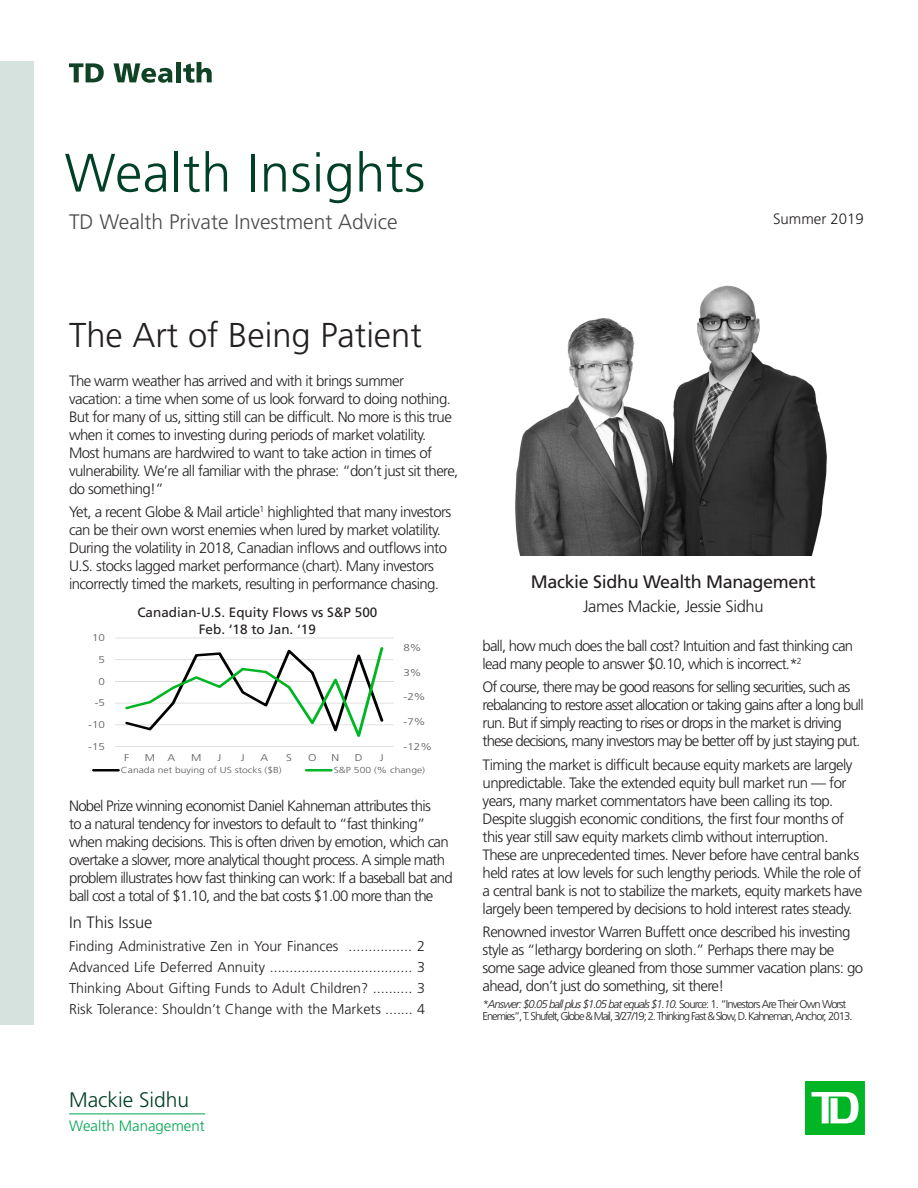
<style>
.page{position:relative;width:918px;height:1188px;background:#fff}
.page>*{position:absolute;margin:0;border:0;box-sizing:border-box;transform-origin:0 0}
.t1{font:300 54px "Frutiger";letter-spacing:.01em;color:#004026}
.Headline{font:300 34.5px "Frutiger";color:#231f20}
.t2{font:300 21px "Frutiger";color:#4b4c4d}
.t3{font:300 21px "Frutiger";color:#004026}
.t4{font:18px "Frutiger";letter-spacing:-.02em;color:#231f20}
.t5{font:300 16.5px "Frutiger";letter-spacing:-.02em;color:#231f20}
.t6{font:300 16.5px "Frutiger";color:#231f20}
.Body_text{font:300 15px/18px "Frutiger";letter-spacing:-.04em;color:#231f20}
.Body_text-2{font:300 15px/18px "Frutiger";letter-spacing:-.06em;color:#231f20}
.t7{font:300 15px "Frutiger";color:#00a54f}
.Body_text-3{font:300 15px "Frutiger";color:#231f20}
.t8{font:300 14.25px "Frutiger";color:#231f20}
.t9{font:13.5px "Frutiger";color:#231f20}
.Body_text-4{font:300 11.25px/12px "Frutiger";letter-spacing:-.1em;color:#231f20}
.t10{font:300 9.75px "Frutiger";letter-spacing:-.005em;color:#595959;scale:1.18 1}
.t11{font:300 8.7px "Frutiger";color:#595959;scale:1.18 1}
.s1{font-style:italic}
</style>
<div class="page">
<img style="left:515px;top:285px;width:312px;height:271px">
<hr style="left:69px;top:1114px;width:136px;height:1px;background:#00a54f">
<div style="left:0;top:61px;width:34px;height:963px;background:#d6e2dd"></div>
<svg style="left:69px;top:63px;width:35px;height:19px"></svg>
<svg style="left:114px;top:63px;width:59px;height:20px"></svg>
<div style="left:176px;top:62px;width:5px;height:20px;background:#104326"></div>
<svg style="left:183px;top:62px;width:29px;height:21px"></svg>
<img style="left:806px;top:1082px;width:59px;height:53px">
<hr style="left:115px;top:746px;width:278px;height:1px;background:#d9d9d9">
<hr style="left:115px;top:724px;width:278px;height:1px;background:#d9d9d9">
<hr style="left:115px;top:703px;width:278px;height:1px;background:#d9d9d9">
<hr style="left:115px;top:659px;width:278px;height:1px;background:#d9d9d9">
<hr style="left:115px;top:638px;width:278px;height:1px;background:#d9d9d9">
<hr style="left:115px;top:681px;width:278px;height:1px;background:#d9d9d9">
<svg style="left:125px;top:647px;width:259px;height:90px"></svg>
<hr style="left:92px;top:769px;width:28px;height:2px;background:#000">
<hr style="left:305px;top:769px;width:28px;height:2px;background:#00b624">
<p class="t1" style="left:65px;top:142px;width:362px">Wealth Insights</p>
<p class="t2" style="left:69px;top:210px;width:330px">TD Wealth Private Investment Advice</p>
<p class="Body_text-3" style="left:773px;top:210px;width:92px">Summer 2019</p>
<p class="Headline" style="left:69px;top:315px;width:354px">The Art of Being Patient</p>
<p class="Body_text" style="left:69px;top:372px;width:391px">The warm weather has arrived and with it brings summer vacation: a time when some of us look forward to doing nothing.<br>But for many of us, sitting still can be difficult. No more is this true when it comes to investing during periods of market volatility.<br>Most humans are hardwired to want to take action in times of vulnerability. We’re all familiar with the phrase: “don’t just sit there, do something!”</p>
<p class="Body_text" style="left:69px;top:503px;width:384px">Yet, a recent Globe &amp; Mail article<sup>1</sup> highlighted that many investors can be their own worst enemies when lured by market volatility.<br>During the volatility in 2018, Canadian inflows and outflows into U.S. stocks lagged market performance (chart). Many investors incorrectly timed the markets, resulting in performance chasing.</p>
<p class="t10" style="left:92px;top:632px;width:12px">10</p>
<p class="t10" style="left:99px;top:654px;width:7px">5</p>
<p class="t10" style="left:99px;top:676px;width:7px">0</p>
<p class="t10" style="left:95px;top:697px;width:10px">-5</p>
<p class="t10" style="left:88px;top:719px;width:16px">-10</p>
<p class="t10" style="left:88px;top:741px;width:16px">-15</p>
<p class="t9" style="left:137px;top:605px;width:242px">Canadian-U.S. Equity Flows vs S&amp;P 500</p>
<p class="t9" style="left:199px;top:621px;width:119px">Feb. ‘18 to Jan. ‘19</p>
<p class="t10" style="left:404px;top:642px;width:17px">8%</p>
<p class="t10" style="left:404px;top:667px;width:17px">3%</p>
<p class="t10" style="left:404px;top:691px;width:20px">-2%</p>
<p class="t10" style="left:404px;top:716px;width:20px">-7%</p>
<p class="t10" style="left:404px;top:741px;width:26px">-12%</p>
<p class="t10" style="left:124px;top:753px;width:6px">F</p>
<p class="t10" style="left:145px;top:753px;width:10px">M</p>
<p class="t10" style="left:168px;top:753px;width:8px">A</p>
<p class="t10" style="left:191px;top:753px;width:10px">M</p>
<p class="t10" style="left:218px;top:753px;width:5px">J</p>
<p class="t10" style="left:241px;top:753px;width:5px">J</p>
<p class="t10" style="left:260px;top:753px;width:8px">A</p>
<p class="t10" style="left:286px;top:753px;width:6px">S</p>
<p class="t10" style="left:308px;top:753px;width:9px">O</p>
<p class="t10" style="left:332px;top:753px;width:8px">N</p>
<p class="t10" style="left:355px;top:753px;width:8px">D</p>
<p class="t10" style="left:380px;top:753px;width:5px">J</p>
<p class="t11" style="left:121px;top:765px;width:138px">Canada net buying of US stocks ($B)</p>
<p class="t11" style="left:334px;top:765px;width:79px">S&amp;P 500 (% change)</p>
<p class="Body_text" style="left:69px;top:796px;width:385px">Nobel Prize winning economist Daniel Kahneman attributes this<br>to a natural tendency for investors to default to “fast thinking” when making decisions. This is often driven by emotion, which can overtake a slower, more analytical thought process. A simple math problem illustrates how fast thinking can work: If a baseball bat and ball cost a total of $1.10, and the bat costs $1.00 more than the</p>
<p class="t6" style="left:69px;top:913px;width:85px">In This Issue</p>
<p class="t8" style="left:69px;top:938px;width:357px">Finding Administrative Zen in Your Finances ................ 2</p>
<p class="t8" style="left:69px;top:959px;width:357px">Advanced Life Deferred Annuity .................................... 3</p>
<p class="t8" style="left:69px;top:980px;width:357px">Thinking About Gifting Funds to Adult Children? .......... 3</p>
<p class="t8" style="left:69px;top:1001px;width:357px">Risk Tolerance: Shouldn’t Change with the Markets ....... 4</p>
<p class="t4" style="left:531px;top:571px;width:287px">Mackie Sidhu Wealth Management</p>
<p class="t5" style="left:583px;top:597px;width:182px">James Mackie, Jessie Sidhu</p>
<p class="Body_text" style="left:483px;top:637px;width:372px">ball, how much does the ball cost? Intuition and fast thinking can lead many people to answer $0.10, which is incorrect.*<sup>2</sup></p>
<p class="Body_text-2" style="left:483px;top:678px;width:383px">Of course, there may be good reasons for selling securities, such as rebalancing to restore asset allocation or taking gains after a long bull run. But if simply reacting to rises or drops in the market is driving these decisions, many investors may be better off by just staying put.</p>
<p class="Body_text" style="left:483px;top:755px;width:381px">Timing the market is difficult because equity markets are largely unpredictable. Take the extended equity bull market run — for years, many market commentators have been calling its top.<br>Despite sluggish economic conditions, the first four months of this year still saw equity markets climb without interruption.<br>These are unprecedented times. Never before have central banks held rates at low levels for such lengthy periods. While the role of a central bank is not to stabilize the markets, equity markets have largely been tempered by decisions to hold interest rates steady.</p>
<p class="Body_text" style="left:483px;top:923px;width:382px">Renowned investor Warren Buffett once described his investing style as “lethargy bordering on sloth.” Perhaps there may be some sage advice gleaned from those summer vacation plans: go ahead, don’t just do something, sit there!</p>
<p class="Body_text-4" style="left:483px;top:998px;width:371px"><span class="s1">*Answer: $0.05 ball plus $1.05 bat equals $1.10.</span> Source: 1. “Investors Are Their Own Worst<br>Enemies”, T. Shufelt, Globe &amp; Mail, 3/27/19; 2. Thinking Fast &amp; Slow, D. Kahneman, Anchor, 2013.</p>
<p class="t3" style="left:69px;top:1088px;width:122px">Mackie Sidhu</p>
<p class="t7" style="left:69px;top:1117px;width:137px">Wealth Management</p>
</div>
